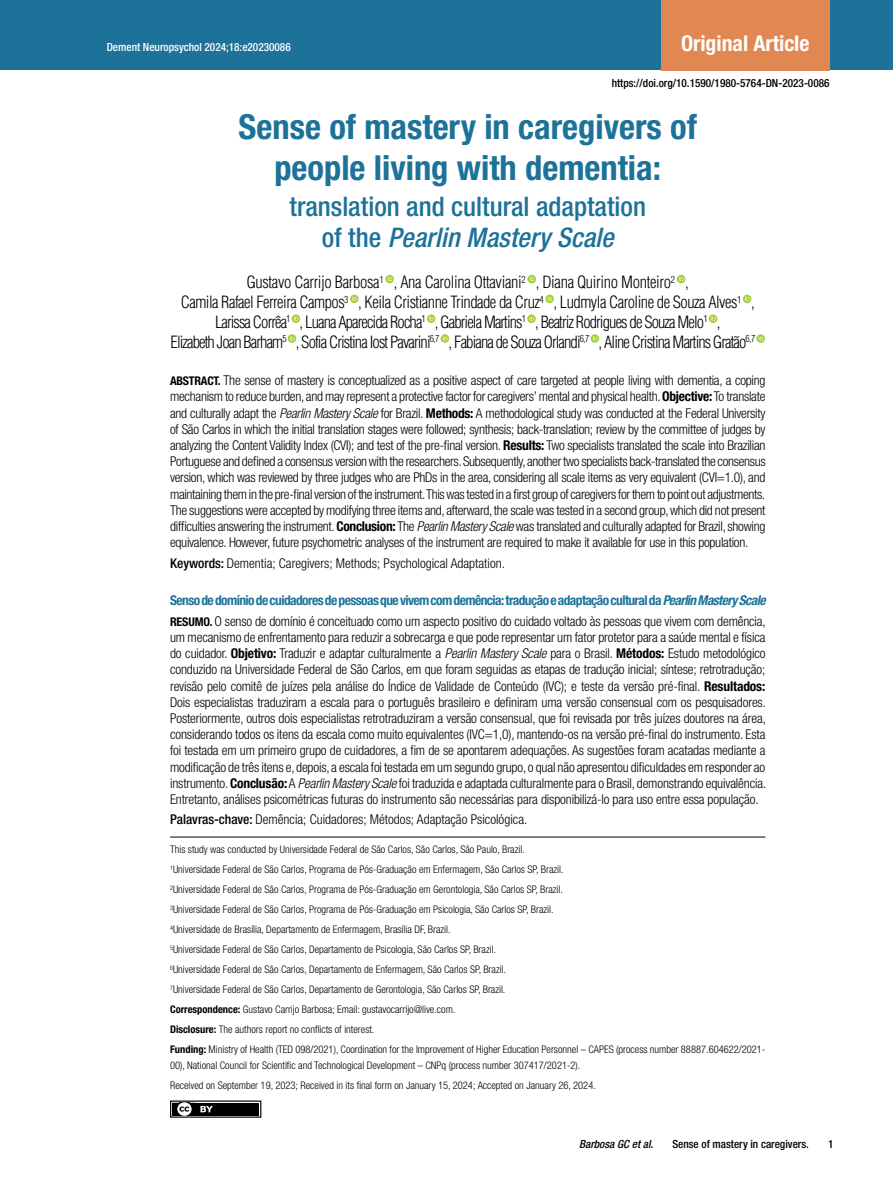
<style>
.page{position:relative;width:893px;height:1191px;background:#fff}
.page>*{position:absolute;margin:0;border:0;box-sizing:border-box;transform-origin:0 0}
.t1{font:700 condensed 34.5px/40.5px "Helvetica Neue LT Std";color:#1d7299;text-align:center}
.t2{font:500 condensed 27px/31.5px "Helvetica Neue LT Std";color:#1d7299;text-align:center}
.t3{font:700 condensed 21.75px "Helvetica Neue LT Std";color:#fff}
.t4{font:300 condensed 16.5px/19.8px "Helvetica LT Std";letter-spacing:-.055em;color:#000;text-align:center}
.t5{font:300 condensed 13.5px/16.2px "Helvetica Neue LT Std";letter-spacing:-.01em;color:#000;text-align:justify}
.t6{font:500 condensed 11.25px "Helvetica Neue LT Std";color:#000}
.t7{font:500 condensed 11.25px "Helvetica Neue LT Std";color:#fff}
.t8{font:italic 500 condensed 11.25px "Helvetica Neue LT Std";color:#000}
.t9{font:300 condensed 10.5px/20px "Helvetica Neue LT Std";color:#000}
.s1{font-style:italic}
.s2{font-weight:700;font-size:12px}
.s3{font-weight:700}
.s4{font-weight:500}
.s5{font-weight:700;color:#1d7299}
.s6{font-weight:700;font-style:italic;color:#1d7299}
</style>
<div class="page">
<div style="left:0;top:0;width:893px;height:70px;background:#1d7299"></div>
<div style="left:661px;top:0;width:168px;height:70px;background:#e08752"></div>
<div style="left:170px;top:1100px;width:91px;height:17px;border:1px solid #000"></div>
<div style="left:172px;top:1102px;width:87px;height:13px;background:#000"></div>
<svg style="left:172px;top:1102px;width:41px;height:13px"></svg>
<svg style="left:385px;top:275px;width:9px;height:8px"></svg>
<svg style="left:388px;top:276px;width:4px;height:5px"></svg>
<svg style="left:527px;top:275px;width:9px;height:8px"></svg>
<svg style="left:530px;top:276px;width:4px;height:5px"></svg>
<div style="left:677px;top:275px;width:8px;height:8px;background:#a6ce39;border-radius:50%"></div>
<svg style="left:679px;top:276px;width:5px;height:5px"></svg>
<svg style="left:350px;top:295px;width:9px;height:8px"></svg>
<svg style="left:352px;top:296px;width:5px;height:5px"></svg>
<svg style="left:545px;top:295px;width:9px;height:8px"></svg>
<svg style="left:548px;top:296px;width:4px;height:5px"></svg>
<div style="left:743px;top:295px;width:8px;height:8px;background:#a6ce39;border-radius:50%"></div>
<svg style="left:745px;top:296px;width:5px;height:5px"></svg>
<svg style="left:292px;top:314px;width:8px;height:9px"></svg>
<svg style="left:294px;top:316px;width:5px;height:5px"></svg>
<svg style="left:427px;top:314px;width:8px;height:9px"></svg>
<svg style="left:429px;top:316px;width:5px;height:5px"></svg>
<svg style="left:527px;top:314px;width:9px;height:9px"></svg>
<svg style="left:529px;top:316px;width:5px;height:5px"></svg>
<svg style="left:709px;top:314px;width:8px;height:9px"></svg>
<svg style="left:711px;top:316px;width:5px;height:5px"></svg>
<svg style="left:288px;top:334px;width:8px;height:9px"></svg>
<svg style="left:290px;top:336px;width:5px;height:4px"></svg>
<svg style="left:441px;top:334px;width:8px;height:9px"></svg>
<svg style="left:443px;top:336px;width:5px;height:4px"></svg>
<svg style="left:591px;top:334px;width:8px;height:9px"></svg>
<svg style="left:593px;top:336px;width:4px;height:4px"></svg>
<svg style="left:756px;top:334px;width:9px;height:9px"></svg>
<svg style="left:759px;top:336px;width:4px;height:4px"></svg>
<hr style="left:170px;top:836px;width:595px;height:1px;background:#000">
<p class="t7" style="left:107px;top:41px;width:186px">Dement Neuropsychol 2024;18:e20230086</p>
<h3 class="t3" style="left:681px;top:31px;width:130px">Original Article</h3>
<p class="t6" style="left:612px;top:76px;width:219px">https://doi.org/10.1590/1980-5764-DN-2023-0086</p>
<h1 class="t1" style="left:239px;top:106px;width:460px">Sense of mastery in caregivers of people living with dementia:</h1>
<h2 class="t2" style="left:289px;top:190px;width:358px">translation and cultural adaptation of the <span class="s1">Pearlin Mastery Scale</span></h2>
<p class="t4" style="left:171px;top:272px;width:586px">Gustavo Carrijo Barbosa<sup>1</sup> , Ana Carolina Ottaviani<sup>2</sup> , Diana Quirino Monteiro<sup>2</sup> ,<br>Camila Rafael Ferreira Campos<sup>3</sup> , Keila Cristianne Trindade da Cruz<sup>4</sup> , Ludmyla Caroline de Souza Alves<sup>1</sup> , Larissa Corrêa<sup>1</sup> , Luana Aparecida Rocha<sup>1</sup> , Gabriela Martins<sup>1</sup> , Beatriz Rodrigues de Souza Melo<sup>1</sup> ,<br>Elizabeth Joan Barham<sup>5</sup> , Sofia Cristina Iost Pavarini<sup>6,7</sup> , Fabiana de Souza Orlandi<sup>6,7</sup> , Aline Cristina Martins Gratão<sup>6,7</sup></p>
<p class="t5" style="left:170px;top:372px;width:597px"><span class="s2">ABSTRACT.</span> The sense of mastery is conceptualized as a positive aspect of care targeted at people living with dementia, a coping mechanism to reduce burden, and may represent a protective factor for caregivers’ mental and physical health. <span class="s3">Objective:</span> To translate and culturally adapt the <span class="s1">Pearlin Mastery Scale</span> for Brazil. <span class="s3">Methods:</span> A methodological study was conducted at the Federal University of São Carlos in which the initial translation stages were followed; synthesis; back-translation; review by the committee of judges by analyzing the Content Validity Index (CVI); and test of the pre-final version. <span class="s3">Results:</span> Two specialists translated the scale into Brazilian Portuguese and defined a consensus version with the researchers. Subsequently, another two specialists back-translated the consensus version, which was reviewed by three judges who are PhDs in the area, considering all scale items as very equivalent (CVI=1.0), and maintaining them in the pre-final version of the instrument. This was tested in a first group of caregivers for them to point out adjustments.<br>The suggestions were accepted by modifying three items and, afterward, the scale was tested in a second group, which did not present difficulties answering the instrument. <span class="s3">Conclusion:</span> The <span class="s1">Pearlin Mastery Scale</span> was translated and culturally adapted for Brazil, showing equivalence. However, future psychometric analyses of the instrument are required to make it available for use in this population.</p>
<p class="t5" style="left:170px;top:555px;width:336px"><span class="s4">Keywords:</span> Dementia; Caregivers; Methods; Psychological Adaptation.</p>
<p class="t5" style="left:170px;top:590px;width:597px;line-height:20.4px"><span class="s5">Senso de domínio de cuidadores de pessoas que vivem com demência: tradução e adaptação cultural da</span> <span class="s6">Pearlin Mastery Scale<br></span><span class="s2">RESUMO.</span> O senso de domínio é conceituado como um aspecto positivo do cuidado voltado às pessoas que vivem com demência,</p>
<p class="t5" style="left:170px;top:629px;width:598px">um mecanismo de enfrentamento para reduzir a sobrecarga e que pode representar um fator protetor para a saúde mental e física do cuidador. <span class="s3">Objetivo:</span> Traduzir e adaptar culturalmente a <span class="s1">Pearlin Mastery Scale</span> para o Brasil. <span class="s3">Métodos:</span> Estudo metodológico conduzido na Universidade Federal de São Carlos, em que foram seguidas as etapas de tradução inicial; síntese; retrotradução; revisão pelo comitê de juízes pela análise do Índice de Validade de Conteúdo (IVC); e teste da versão pré-final. <span class="s3">Resultados:<br></span>Dois especialistas traduziram a escala para o português brasileiro e definiram uma versão consensual com os pesquisadores.<br>Posteriormente, outros dois especialistas retrotraduziram a versão consensual, que foi revisada por três juízes doutores na área, considerando todos os itens da escala como muito equivalentes (IVC=1,0), mantendo-os na versão pré-final do instrumento. Esta foi testada em um primeiro grupo de cuidadores, a fim de se apontarem adequações. As sugestões foram acatadas mediante a modificação de três itens e, depois, a escala foi testada em um segundo grupo, o qual não apresentou dificuldades em responder ao instrumento. <span class="s3">Conclusão:</span> A <span class="s1">Pearlin Mastery Scale</span> foi traduzida e adaptada culturalmente para o Brasil, demonstrando equivalência.<br>Entretanto, análises psicométricas futuras do instrumento são necessárias para disponibilizá-lo para uso entre essa população.</p>
<p class="t5" style="left:170px;top:811px;width:359px"><span class="s4">Palavras-chave:</span> Demência; Cuidadores; Métodos; Adaptação Psicológica.</p>
<p class="t9" style="left:170px;top:839px;width:597px">This study was conducted by Universidade Federal de São Carlos, São Carlos, São Paulo, Brazil.<br><sup>1</sup>Universidade Federal de São Carlos, Programa de Pós-Graduação em Enfermagem, São Carlos SP, Brazil.<br><sup>2</sup>Universidade Federal de São Carlos, Programa de Pós-Graduação em Gerontologia, São Carlos SP, Brazil.<br><sup>3</sup>Universidade Federal de São Carlos, Programa de Pós-Graduação em Psicologia, São Carlos SP, Brazil.<br><sup>4</sup>Universidade de Brasília, Departamento de Enfermagem, Brasília DF, Brazil.<br><sup>5</sup>Universidade Federal de São Carlos, Departamento de Psicologia, São Carlos SP, Brazil.<br><sup>6</sup>Universidade Federal de São Carlos, Departamento de Enfermagem, São Carlos SP, Brazil.<br><sup>7</sup>Universidade Federal de São Carlos, Departamento de Gerontologia, São Carlos SP, Brazil.<br><span class="s3">Correspondence:</span> Gustavo Carrijo Barbosa; Email: gustavocarrijo@live.com.<br><span class="s3">Disclosure:</span> The authors report no conflicts of interest.<br><span class="s3">Funding:</span> Ministry of Health (TED 098/2021), Coordination for the Improvement of Higher Education Personnel – CAPES (process number 88887.604622/2021-</p>
<p class="t9" style="left:170px;top:1055px;width:427px">00), National Council for Scientific and Technological Development – CNPq (process number 307417/2021-2).<br>Received on September 19, 2023; Received in its final form on January 15, 2024; Accepted on January 26, 2024.</p>
<p class="t8" style="left:579px;top:1137px;width:76px">Barbosa GC et al.</p>
<p class="t6" style="left:672px;top:1137px;width:138px">Sense of mastery in caregivers.</p>
<p class="t6" style="left:828px;top:1137px;width:7px">1</p>
</div>
